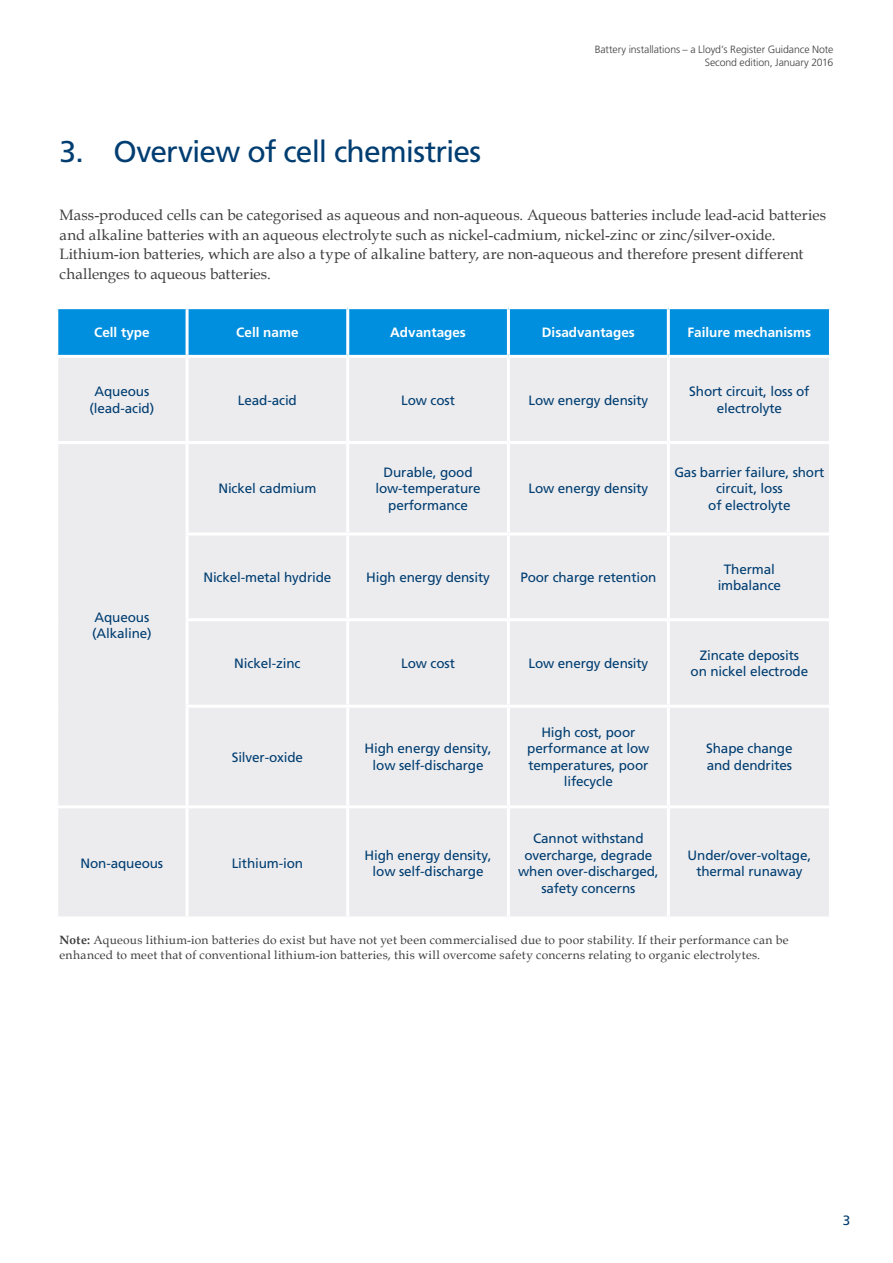
<style>
.page{position:relative;width:893px;height:1263px;background:#fff}
.page>*{position:absolute;margin:0;border:0;box-sizing:border-box;transform-origin:0 0}
.H2___Head_d__blue{font:30px "Frutiger LT Std";letter-spacing:-.03em;color:#003d71}
.Guidance_note_body{font:15px/19.5px "Book Antiqua";letter-spacing:.005em;color:#3e3e3f}
.Table_content{font:13.5px/16.5px "Frutiger LT Std";letter-spacing:-.01em;color:#003d71;text-align:center}
.Table_header{font:700 13.5px "Frutiger LT Std";color:#fff}
.t1{font:12px/15px "Book Antiqua";letter-spacing:.025em;color:#3e3e3f}
.t2{font:300 10.5px/13.5px "Frutiger LT Std";letter-spacing:-.01em;color:#3e3e3f;text-align:right}
.s1{font-weight:700}
</style>
<div class="page">
<div style="left:58px;top:309px;width:771px;height:46px;background:#008fde"></div>
<div style="left:58px;top:358px;width:771px;height:558px;background:#ececee"></div>
<hr style="left:186px;top:309px;width:3px;height:46px;background:#fff">
<hr style="left:346px;top:309px;width:3px;height:46px;background:#fff">
<hr style="left:507px;top:309px;width:3px;height:46px;background:#fff">
<hr style="left:667px;top:309px;width:3px;height:46px;background:#fff">
<hr style="left:186px;top:358px;width:3px;height:83px;background:#fff">
<hr style="left:346px;top:358px;width:3px;height:83px;background:#fff">
<hr style="left:507px;top:358px;width:3px;height:83px;background:#fff">
<hr style="left:667px;top:358px;width:3px;height:83px;background:#fff">
<hr style="left:55px;top:441px;width:132px;height:3px;background:#fff">
<hr style="left:187px;top:441px;width:161px;height:3px;background:#fff">
<hr style="left:186px;top:444px;width:3px;height:88px;background:#fff">
<hr style="left:348px;top:441px;width:160px;height:3px;background:#fff">
<hr style="left:346px;top:444px;width:3px;height:88px;background:#fff">
<hr style="left:508px;top:441px;width:160px;height:3px;background:#fff">
<hr style="left:507px;top:444px;width:3px;height:88px;background:#fff">
<hr style="left:668px;top:441px;width:164px;height:3px;background:#fff">
<hr style="left:667px;top:444px;width:3px;height:88px;background:#fff">
<hr style="left:186px;top:532px;width:162px;height:3px;background:#fff">
<hr style="left:186px;top:535px;width:3px;height:83px;background:#fff">
<hr style="left:348px;top:532px;width:160px;height:3px;background:#fff">
<hr style="left:346px;top:535px;width:3px;height:83px;background:#fff">
<hr style="left:508px;top:532px;width:160px;height:3px;background:#fff">
<hr style="left:507px;top:535px;width:3px;height:83px;background:#fff">
<hr style="left:668px;top:532px;width:164px;height:3px;background:#fff">
<hr style="left:667px;top:535px;width:3px;height:83px;background:#fff">
<hr style="left:186px;top:618px;width:162px;height:3px;background:#fff">
<hr style="left:186px;top:621px;width:3px;height:84px;background:#fff">
<hr style="left:348px;top:618px;width:160px;height:3px;background:#fff">
<hr style="left:346px;top:621px;width:3px;height:84px;background:#fff">
<hr style="left:508px;top:618px;width:160px;height:3px;background:#fff">
<hr style="left:507px;top:621px;width:3px;height:84px;background:#fff">
<hr style="left:668px;top:618px;width:164px;height:3px;background:#fff">
<hr style="left:667px;top:621px;width:3px;height:84px;background:#fff">
<hr style="left:186px;top:705px;width:162px;height:3px;background:#fff">
<hr style="left:186px;top:708px;width:3px;height:97px;background:#fff">
<hr style="left:348px;top:705px;width:160px;height:3px;background:#fff">
<hr style="left:346px;top:708px;width:3px;height:97px;background:#fff">
<hr style="left:508px;top:705px;width:160px;height:3px;background:#fff">
<hr style="left:507px;top:708px;width:3px;height:97px;background:#fff">
<hr style="left:668px;top:705px;width:164px;height:3px;background:#fff">
<hr style="left:667px;top:708px;width:3px;height:97px;background:#fff">
<hr style="left:55px;top:805px;width:132px;height:3px;background:#fff">
<hr style="left:187px;top:805px;width:161px;height:3px;background:#fff">
<hr style="left:186px;top:808px;width:3px;height:108px;background:#fff">
<hr style="left:348px;top:805px;width:160px;height:3px;background:#fff">
<hr style="left:346px;top:808px;width:3px;height:108px;background:#fff">
<hr style="left:508px;top:805px;width:160px;height:3px;background:#fff">
<hr style="left:507px;top:808px;width:3px;height:108px;background:#fff">
<hr style="left:668px;top:805px;width:164px;height:3px;background:#fff">
<hr style="left:667px;top:808px;width:3px;height:108px;background:#fff">
<p class="H2___Head_d__blue" style="left:60px;top:134px;width:423px">3. Overview of cell chemistries</p>
<p class="t2" style="left:595px;top:42px;width:240px">Battery installations – a Lloyd’s Register Guidance Note<br>Second edition, January 2016</p>
<p class="Guidance_note_body" style="left:60px;top:205px;width:768px">Mass-produced cells can be categorised as aqueous and non-aqueous. Aqueous batteries include lead-acid batteries and alkaline batteries with an aqueous electrolyte such as nickel-cadmium, nickel-zinc or zinc/silver-oxide.<br>Lithium-ion batteries, which are also a type of alkaline battery, are non-aqueous and therefore present different challenges to aqueous batteries.</p>
<p class="Table_header" style="left:94px;top:324px;width:57px">Cell type</p>
<p class="Table_header" style="left:236px;top:324px;width:64px">Cell name</p>
<p class="Table_header" style="left:390px;top:324px;width:77px">Advantages</p>
<p class="Table_header" style="left:542px;top:324px;width:95px">Disadvantages</p>
<p class="Table_header" style="left:687px;top:324px;width:125px">Failure mechanisms</p>
<p class="Table_content" style="left:90px;top:383px;width:66px">Aqueous (lead-acid)</p>
<p class="Table_content" style="left:238px;top:392px;width:60px">Lead-acid</p>
<p class="Table_content" style="left:401px;top:392px;width:55px">Low cost</p>
<p class="Table_content" style="left:528px;top:392px;width:121px">Low energy density</p>
<p class="Table_content" style="left:689px;top:383px;width:122px">Short circuit, loss of electrolyte</p>
<p class="Table_content" style="left:218px;top:480px;width:100px">Nickel cadmium</p>
<p class="Table_content" style="left:375px;top:464px;width:107px">Durable, good low-temperature performance</p>
<p class="Table_content" style="left:528px;top:480px;width:121px">Low energy density</p>
<p class="Table_content" style="left:674px;top:464px;width:152px">Gas barrier failure, short circuit, loss<br>of electrolyte</p>
<p class="Table_content" style="left:92px;top:609px;width:61px;text-align:left">Aqueous (Alkaline)</p>
<p class="Table_content" style="left:203px;top:569px;width:129px">Nickel-metal hydride</p>
<p class="Table_content" style="left:366px;top:569px;width:125px">High energy density</p>
<p class="Table_content" style="left:520px;top:569px;width:138px">Poor charge retention</p>
<p class="Table_content" style="left:718px;top:561px;width:65px">Thermal imbalance</p>
<p class="Table_content" style="left:234px;top:655px;width:68px">Nickel-zinc</p>
<p class="Table_content" style="left:401px;top:655px;width:55px">Low cost</p>
<p class="Table_content" style="left:528px;top:655px;width:121px">Low energy density</p>
<p class="Table_content" style="left:691px;top:647px;width:119px">Zincate deposits on nickel electrode</p>
<p class="Table_content" style="left:232px;top:749px;width:73px">Silver-oxide</p>
<p class="Table_content" style="left:364px;top:740px;width:129px">High energy density, low self-discharge</p>
<p class="Table_content" style="left:527px;top:724px;width:124px">High cost, poor performance at low temperatures, poor lifecycle</p>
<p class="Table_content" style="left:706px;top:740px;width:88px;text-align:left">Shape change and dendrites</p>
<p class="Table_content" style="left:81px;top:855px;width:84px">Non-aqueous</p>
<p class="Table_content" style="left:232px;top:855px;width:73px">Lithium-ion</p>
<p class="Table_content" style="left:364px;top:847px;width:129px">High energy density, low self-discharge</p>
<p class="Table_content" style="left:518px;top:830px;width:142px">Cannot withstand overcharge, degrade when over-discharged, safety concerns</p>
<p class="Table_content" style="left:688px;top:847px;width:125px">Under/over-voltage, thermal runaway</p>
<p class="t1" style="left:60px;top:932px;width:731px"><span class="s1">Note:</span> Aqueous lithium-ion batteries do exist but have not yet been commercialised due to poor stability. If their performance can be enhanced to meet that of conventional lithium-ion batteries, this will overcome safety concerns relating to organic electrolytes.</p>
<p class="Table_content" style="left:843px;top:1212px;width:9px">3</p>
</div>
